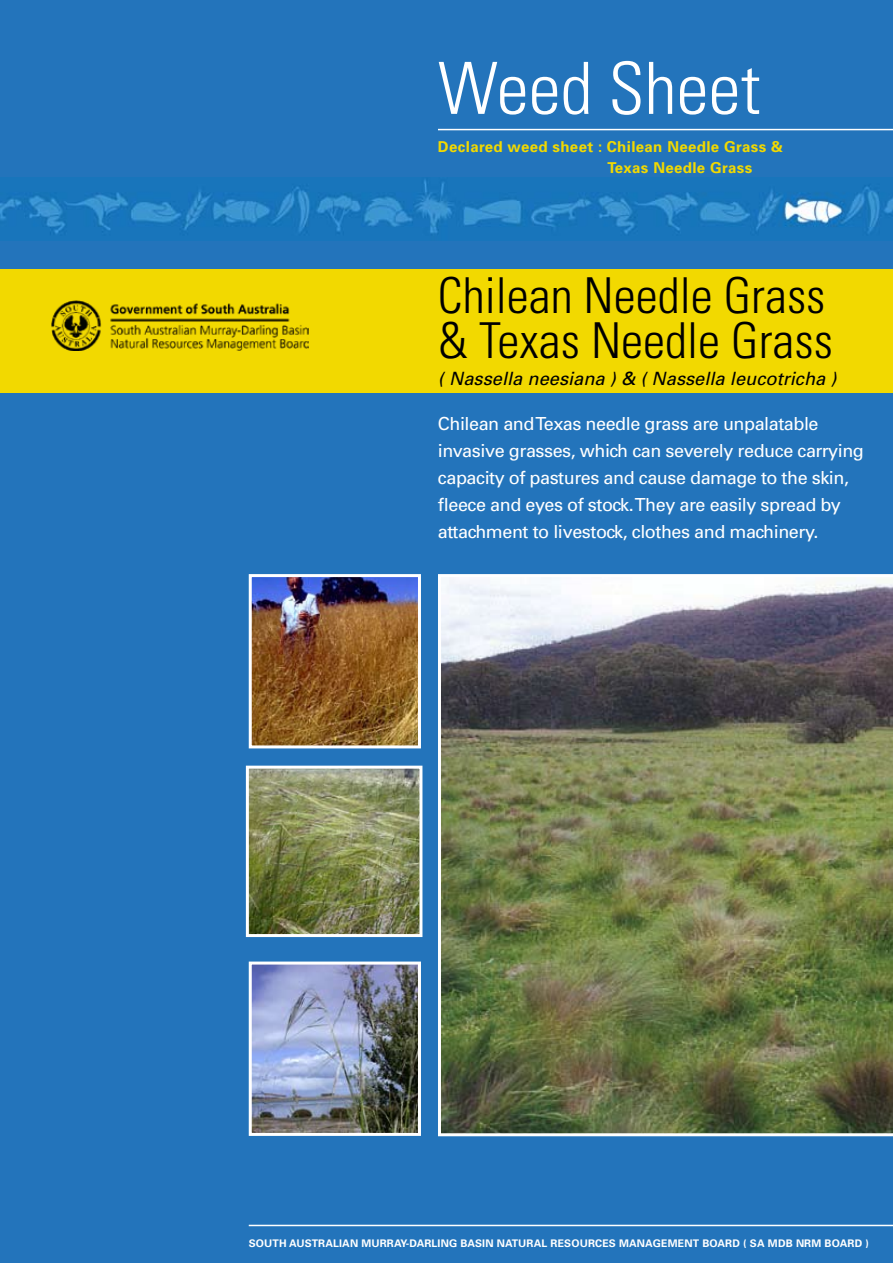
<style>
.page{position:relative;width:893px;height:1263px;background:#2374bb}
.page>*{position:absolute;margin:0;border:0;box-sizing:border-box;transform-origin:0 0}
.t1{font:300 condensed 72px "Univers";color:#fff}
.t2{font:300 condensed 49.5px/45px "Univers";color:#000}
.t3{font:italic 18.3px "Univers";color:#000}
.t4{font:18px/27px "Univers";letter-spacing:-.025em;color:#fff}
.t5{font:700 15px/21px "Univers";letter-spacing:.025em;color:#f2d900}
.t6{font:700 10.5px "Univers";letter-spacing:.015em;color:#fff}
</style>
<div class="page">
<div style="left:0;top:269px;width:893px;height:124px;background:#f2d900"></div>
<img style="left:0;top:177px;width:893px;height:63px">
<hr style="left:438px;top:129px;width:455px;height:1px;background:#fff">
<hr style="left:249px;top:1225px;width:644px;height:1px;background:#fff">
<img style="left:51px;top:300px;width:258px;height:50px">
<img style="left:438px;top:574px;width:455px;height:562px">
<img style="left:253px;top:578px;width:164px;height:166px">
<div style="left:249px;top:574px;width:172px;height:174px;border:3px solid #fff"></div>
<img style="left:253px;top:965px;width:164px;height:167px">
<div style="left:249px;top:961px;width:172px;height:175px;border:3px solid #fff"></div>
<img style="left:250px;top:770px;width:168px;height:163px">
<div style="left:246px;top:766px;width:176px;height:171px;border:3px solid #fff"></div>
<h1 class="t1" style="left:438px;top:45px;width:324px">Weed Sheet</h1>
<p class="t5" style="left:607px;top:136px;width:177px;text-indent:-170px">Declared weed sheet : Chilean Needle Grass &amp;<br>Texas Needle Grass</p>
<h2 class="t2" style="left:438px;top:272px;width:396px">Chilean Needle Grass &amp; Texas Needle Grass</h2>
<p class="t3" style="left:438px;top:367px;width:400px">( Nassella neesiana ) &amp; ( Nassella leucotricha )</p>
<p class="t4" style="left:438px;top:410px;width:427px">Chilean and Texas needle grass are unpalatable invasive grasses, which can severely reduce carrying capacity of pastures and cause damage to the skin, fleece and eyes of stock. They are easily spread by attachment to livestock, clothes and machinery.</p>
<p class="t6" style="left:249px;top:1237px;width:622px">SOUTH AUSTRALIAN MURRAY-DARLING BASIN NATURAL RESOURCES MANAGEMENT BOARD ( SA MDB NRM BOARD )</p>
</div>
